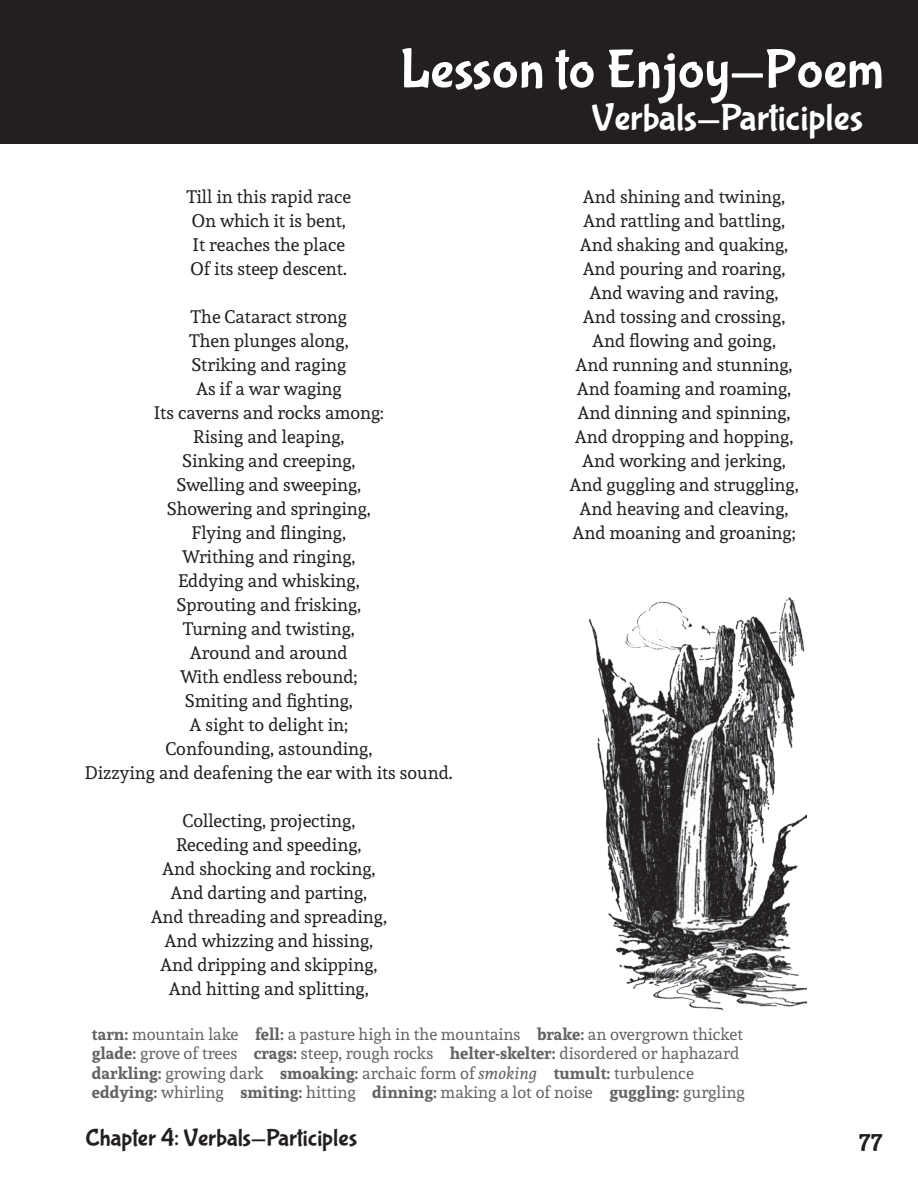
<style>
.page{position:relative;width:918px;height:1188px;background:#fff}
.page>*{position:absolute;margin:0;border:0;box-sizing:border-box;transform-origin:0 0}
.t1{font:55.5px "Bubblegum Sans";color:#fff}
.t2{font:37.5px "Bubblegum Sans";color:#fff}
.t3{font:24px "Bubblegum Sans";color:#231f20}
.t4{font:18px/24px "Andada";color:#231f20;text-align:center}
.t5{font:16.5px/19.5px "Andada";color:#636366}
.s1{font-weight:700}
.s2{font-style:italic}
</style>
<div class="page">
<div style="left:1px;top:0;width:917px;height:144px;background:#231f20"></div>
<img style="left:589px;top:597px;width:217px;height:414px">
<h1 class="t1" style="left:400px;top:39px;width:485px">Lesson to Enjoy—Poem</h1>
<h2 class="t2" style="left:592px;top:97px;width:273px">Verbals—Participles</h2>
<p class="t4" style="left:187px;top:185px;width:166px;text-align:left">Till in this rapid race<br>On which it is bent,<br>It reaches the place<br>Of its steep descent.</p>
<p class="t4" style="left:85px;top:305px;width:369px">The Cataract strong<br>Then plunges along,<br>Striking and raging<br>As if a war waging<br>Its caverns and rocks among:<br>Rising and leaping,<br>Sinking and creeping,<br>Swelling and sweeping,<br>Showering and springing,<br>Flying and flinging,<br>Writhing and ringing,<br>Eddying and whisking,<br>Sprouting and frisking,<br>Turning and twisting,<br>Around and around<br>With endless rebound;<br>Smiting and fighting,<br>A sight to delight in;<br>Confounding, astounding,<br>Dizzying and deafening the ear with its sound.</p>
<p class="t4" style="left:151px;top:808px;width:238px">Collecting, projecting,<br>Receding and speeding,<br>And shocking and rocking,<br>And darting and parting,<br>And threading and spreading,<br>And whizzing and hissing,<br>And dripping and skipping,<br>And hitting and splitting,</p>
<p class="t4" style="left:569px;top:184px;width:231px">And shining and twining,<br>And rattling and battling,<br>And shaking and quaking,<br>And pouring and roaring,<br>And waving and raving,<br>And tossing and crossing,<br>And flowing and going,<br>And running and stunning,<br>And foaming and roaming,<br>And dinning and spinning,<br>And dropping and hopping,<br>And working and jerking,<br>And guggling and struggling,<br>And heaving and cleaving,<br>And moaning and groaning;</p>
<p class="t5" style="left:92px;top:1024px;width:655px"><span class="s1">tarn:</span> mountain lake <span class="s1">fell:</span> a pasture high in the mountains <span class="s1">brake:</span> an overgrown thicket <span class="s1">glade:</span> grove of trees <span class="s1">crags:</span> steep, rough rocks <span class="s1">helter-skelter:</span> disordered or haphazard <span class="s1">darkling:</span> growing dark <span class="s1">smoaking:</span> archaic form of <span class="s2">smoking</span> <span class="s1">tumult:</span> turbulence <span class="s1">eddying:</span> whirling <span class="s1">smiting:</span> hitting <span class="s1">dinning:</span> making a lot of noise <span class="s1">guggling:</span> gurgling</p>
<h3 class="t3" style="left:86px;top:1125px;width:273px">Chapter 4: Verbals—Participles</h3>
<h3 class="t3" style="left:859px;top:1130px;width:25px">77</h3>
</div>
